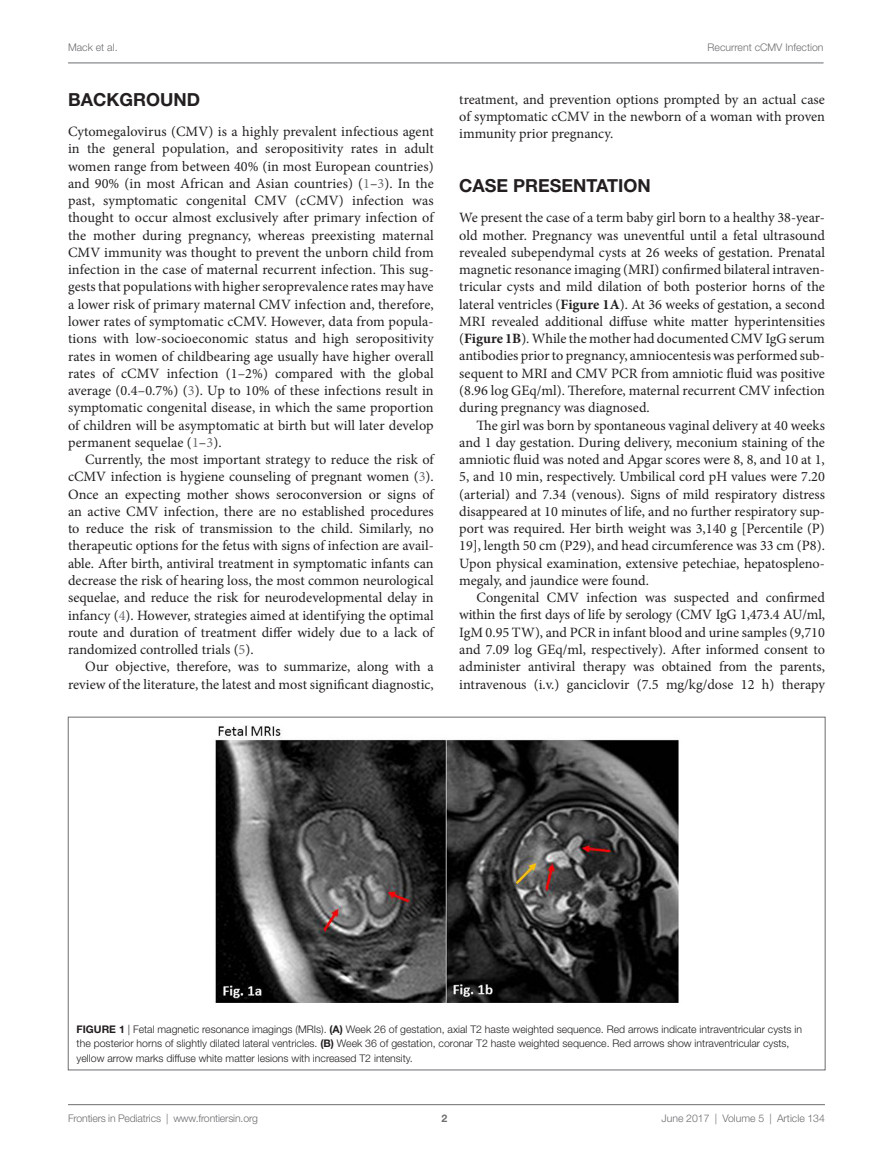
<style>
.page{position:relative;width:893px;height:1170px;background:#fff}
.page>*{position:absolute;margin:0;border:0;box-sizing:border-box;transform-origin:0 0}
.t1{font:700 18px "Helvetica Neue LT Std";color:#231f20}
.t2{font:14.25px/17.2px "Minion Pro";color:#231f20;text-align:justify}
.t3{font:300 10.5px/14.2px "Helvetica Neue LT Std";color:#231f20}
.t4{font:300 10.5px "Helvetica Neue LT Std";color:#6c6d70}
.t5{font:700 10.5px "Helvetica Neue LT Std";color:#6c6d70}
.s1{color:#6c6d70}
.s2{font-weight:700}
</style>
<div class="page">
<img style="left:215px;top:725px;width:464px;height:277px">
<hr style="left:68px;top:63px;width:756px;height:1px;background:#6c6d70">
<hr style="left:68px;top:1104px;width:757px;height:1px;background:#6c6d70">
<p class="t4" style="left:68px;top:41px;width:51px">Mack et al.</p>
<p class="t4" style="left:708px;top:41px;width:117px">Recurrent cCMV Infection</p>
<p class="t1" style="left:68px;top:88px;width:134px">BACKGROU ND</p>
<p class="t2" style="left:68px;top:123px;width:367px">Cytomegalovirus (CMV) is a highly prevalent infectious agent in the general population, and seropositivity rates in adult women range from between 40% (in most European countries) and 90% (in most African and Asian countries) (<span class="s1">1</span>–<span class="s1">3</span>). In the past, symptomatic congenital CMV (cCMV) infection was thought to occur almost exclusively after primary infection of the mother during pregnancy, whereas preexisting maternal CMV immunity was thought to prevent the unborn child from infection in the case of maternal recurrent infection. This sug&shy;gests that populations with higher seroprevalence rates may have a lower risk of primary maternal CMV infection and, therefore, lower rates of symptomatic cCMV. However, data from popula&shy;tions with low-socioeconomic status and high seropositivity rates in women of childbearing age usually have higher overall rates of cCMV infection (1–2%) compared with the global average (0.4–0.7%) (<span class="s1">3</span>). Up to 10% of these infections result in symptomatic congenital disease, in which the same proportion of children will be asymptomatic at birth but will later develop permanent sequelae (<span class="s1">1</span>–<span class="s1">3</span>).</p>
<p class="t2" style="left:68px;top:451px;width:367px;text-indent:17px">Currently, the most important strategy to reduce the risk of cCMV infection is hygiene counseling of pregnant women (<span class="s1">3</span>).<br>Once an expecting mother shows seroconversion or signs of an active CMV infection, there are no established procedures to reduce the risk of transmission to the child. Similarly, no therapeutic options for the fetus with signs of infection are avail&shy;able. After birth, antiviral treatment in symptomatic infants can decrease the risk of hearing loss, the most common neurological sequelae, and reduce the risk for neurodevelopmental delay in infancy (<span class="s1">4</span>). However, strategies aimed at identifying the optimal route and duration of treatment differ widely due to a lack of randomized controlled trials (<span class="s1">5</span>).</p>
<p class="t2" style="left:68px;top:658px;width:367px;text-align:right">Our objective, therefore, was to summarize, along with a review of the literature, the latest and most significant diagnostic,</p>
<p class="t2" style="left:459px;top:91px;width:367px">treatment, and prevention options prompted by an actual case of symptomatic cCMV in the newborn of a woman with proven immunity prior pregnancy.</p>
<p class="t1" style="left:459px;top:175px;width:27px">CASE</p>
<p class="t1" style="left:513px;top:175px;width:38px">PRESE</p>
<p class="t1" style="left:573px;top:175px;width:79px">NTATION</p>
<p class="t2" style="left:459px;top:209px;width:367px">We present the case of a term baby girl born to a healthy 38-year&shy;old mother. Pregnancy was uneventful until a fetal ultrasound revealed subependymal cysts at 26 weeks of gestation. Prenatal magnetic resonance imaging (MRI) confirmed bilateral intraven&shy;tricular cysts and mild dilation of both posterior horns of the lateral ventricles (<span class="s2">Figure 1A</span>). At 36 weeks of gestation, a second MRI revealed additional diffuse white matter hyperintensities (<span class="s2">Figure 1B</span>). While the mother had documented CMV IgG serum antibodies prior to pregnancy, amniocentesis was performed sub&shy;sequent to MRI and CMV PCR from amniotic fluid was positive (8.96 log GEq/ml). Therefore, maternal recurrent CMV infection during pregnancy was diagnosed.</p>
<p class="t2" style="left:459px;top:416px;width:367px;text-indent:17px">The girl was born by spontaneous vaginal delivery at 40 weeks and 1 day gestation. During delivery, meconium staining of the amniotic fluid was noted and Apgar scores were 8, 8, and 10 at 1, 5, and 10 min, respectively. Umbilical cord pH values were 7.20 (arterial) and 7.34 (venous). Signs of mild respiratory distress disappeared at 10 minutes of life, and no further respiratory sup&shy;port was required. Her birth weight was 3,140 g [Percentile (P)<br>19], length 50 cm (P29), and head circumference was 33 cm (P8).<br>Upon physical examination, extensive petechiae, hepatospleno&shy;megaly, and jaundice were found.</p>
<p class="t2" style="left:459px;top:589px;width:367px;text-indent:17px">Congenital CMV infection was suspected and confirmed within the first days of life by serology (CMV IgG 1,473.4 AU/ml, IgM 0.95 TW), and PCR in infant blood and urine samples (9,710 and 7.09 log GEq/ml, respectively). After informed consent to administer antiviral therapy was obtained from the parents, intravenous (i.v.) ganciclovir (7.5 mg/kg/dose 12 h) therapy</p>
<p class="t3" style="left:77px;top:1021px;width:727px"><span class="s2">FIGUR E 1</span> | Fetal magnetic resonance imagings (MRIs). <span class="s2">(A)</span> Week 26 of gestation, axial T2 haste weighted sequence. Red arrows indicate intraventricular cysts in the posterior horns of slightly dilated lateral ventricles. <span class="s2">(B)</span> Week 36 of gestation, coronar T2 haste weighted sequence. Red arrows show intraventricular cysts, yellow arrow marks diffuse white matter lesions with increased T2 intensity.</p>
<p class="t4" style="left:68px;top:1111px;width:191px">Frontiers in Pediatrics | www.frontiersin.org</p>
<p class="t4" style="left:662px;top:1111px;width:165px">June 2017 | Volume 5 | Article 134</p>
<p class="t5" style="left:441px;top:1111px;width:7px">2</p>
</div>
